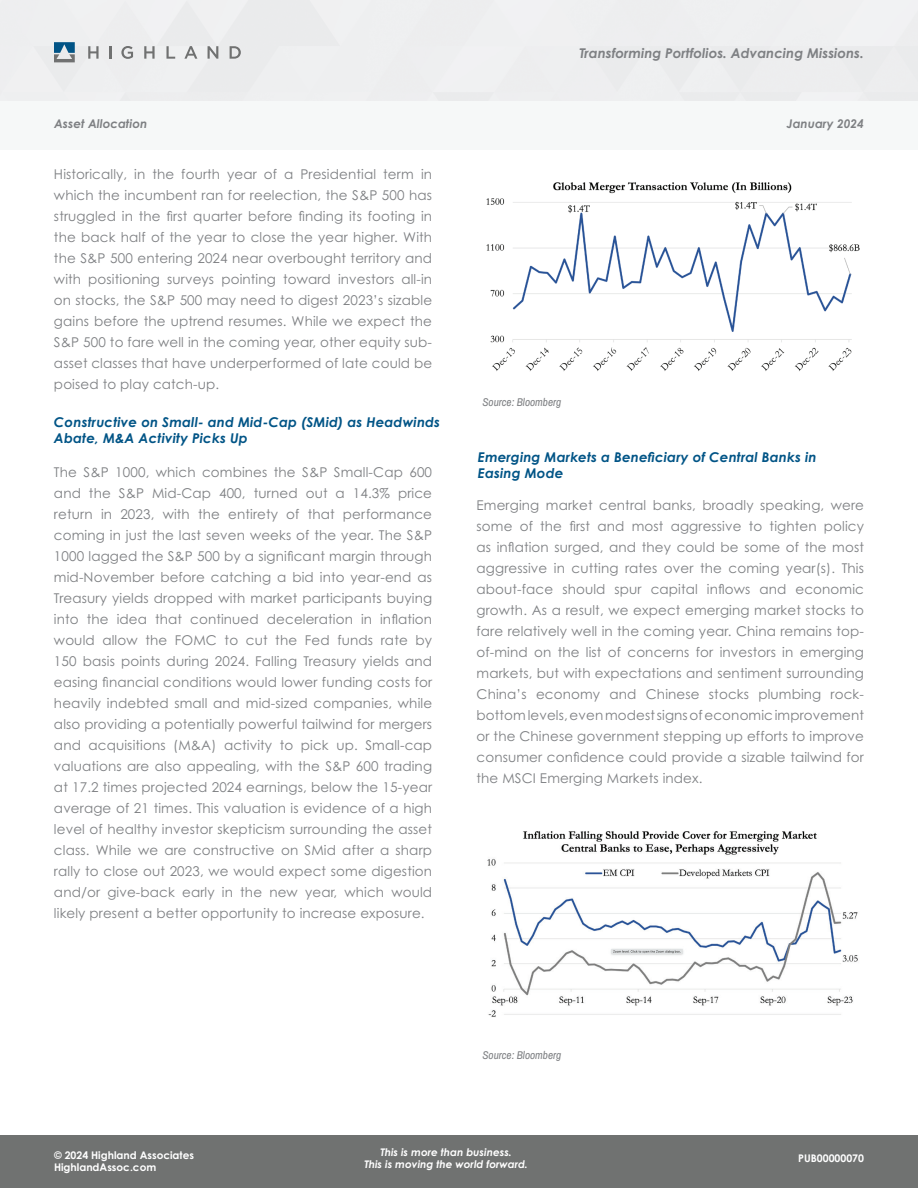
<style>
.page{position:relative;width:918px;height:1188px;background:#fff}
.page>*{position:absolute;margin:0;border:0;box-sizing:border-box;transform-origin:0 0}
.t1{font:13.5px/21px "Century Gothic Std";letter-spacing:.01em;color:#7e8083;text-align:justify}
.t2{font:italic 700 13.5px/16.2px "Century Gothic Std";letter-spacing:.01em;color:#015486}
.t3{font:italic 700 13.5px "Century Gothic Std";color:#7e8083}
.t4{font:italic 700 12px "Century Gothic Std";color:#7e8083}
.t5{font:italic 11.25px "Archivo Narrow";color:#7e8083}
.t6{font:italic 700 10.5px/12.6px "Century Gothic Std";color:#fff;text-align:center}
.t7{font:700 10.5px/12.6px "Century Gothic Std";color:#fff}
.t8{font:700 10.5px "Century Gothic";color:#fff}
</style>
<div class="page">
<div style="left:0;top:1135px;width:918px;height:53px;background:#707271"></div>
<svg style="left:54px;top:42px;width:21px;height:20px"></svg>
<svg style="left:88px;top:46px;width:11px;height:13px"></svg>
<svg style="left:110px;top:46px;width:2px;height:13px"></svg>
<svg style="left:121px;top:46px;width:12px;height:13px"></svg>
<svg style="left:144px;top:46px;width:11px;height:13px"></svg>
<svg style="left:166px;top:46px;width:9px;height:13px"></svg>
<svg style="left:184px;top:46px;width:13px;height:13px"></svg>
<svg style="left:208px;top:46px;width:10px;height:13px"></svg>
<svg style="left:230px;top:46px;width:11px;height:13px"></svg>
<div style="left:0;top:102px;width:918px;height:48px;background:#f6f8f8"></div>
<img style="left:486px;top:182px;width:374px;height:189px">
<img style="left:487px;top:831px;width:371px;height:186px">
<p class="t4" style="left:54px;top:116px;width:95px">Asset Allocation</p>
<p class="t1" style="left:54px;top:163px;width:380px">Historically, in the fourth year of a Presidential term in which the incumbent ran for reelection, the S&amp;P 500 has struggled in the first quarter before finding its footing in the back half of the year to close the year higher. With the S&amp;P 500 entering 2024 near overbought territory and with positioning surveys pointing toward investors all-in on stocks, the S&amp;P 500 may need to digest 2023’s sizable gains before the uptrend resumes. While we expect the S&amp;P 500 to fare well in the coming year, other equity sub&shy;asset classes that have underperformed of late could be poised to play catch-up.</p>
<p class="t2" style="left:54px;top:414px;width:388px">Constructive on Small- and Mid-Cap (SMid) as Headwinds<br>Abate, M&amp;A Activity Picks Up</p>
<p class="t1" style="left:54px;top:461px;width:380px">The S&amp;P 1000, which combines the S&amp;P Small-Cap 600 and the S&amp;P Mid-Cap 400, turned out a 14.3% price return in 2023, with the entirety of that performance coming in just the last seven weeks of the year. The S&amp;P 1000 lagged the S&amp;P 500 by a significant margin through mid-November before catching a bid into year-end as Treasury yields dropped with market participants buying into the idea that continued deceleration in inflation would allow the FOMC to cut the Fed funds rate by 150 basis points during 2024. Falling Treasury yields and easing financial conditions would lower funding costs for heavily indebted small and mid-sized companies, while also providing a potentially powerful tailwind for mergers and acquisitions (M&amp;A) activity to pick up. Small-cap valuations are also appealing, with the S&amp;P 600 trading at 17.2 times projected 2024 earnings, below the 15-year average of 21 times. This valuation is evidence of a high level of healthy investor skepticism surrounding the asset class. While we are constructive on SMid after a sharp rally to close out 2023, we would expect some digestion and/or give-back early in the new year, which would likely present a better opportunity to increase exposure.</p>
<p class="t3" style="left:579px;top:44px;width:286px">Transforming Portfolios. Advancing Missions.</p>
<p class="t5" style="left:482px;top:394px;width:80px">Source: Bloomberg</p>
<p class="t4" style="left:787px;top:116px;width:79px">January 2024</p>
<p class="t2" style="left:478px;top:449px;width:340px">Emerging Markets a Beneficiary of Central Banks in<br>Easing Mode</p>
<p class="t1" style="left:477px;top:494px;width:389px">Emerging market central banks, broadly speaking, were some of the first and most aggressive to tighten policy as inflation surged, and they could be some of the most aggressive in cutting rates over the coming year(s). This about-face should spur capital inflows and economic growth. As a result, we expect emerging market stocks to fare relatively well in the coming year. China remains top&shy;of-mind on the list of concerns for investors in emerging markets, but with expectations and sentiment surrounding China’s economy and Chinese stocks plumbing rock&shy;bottom levels, even modest signs of economic improvement or the Chinese government stepping up efforts to improve consumer confidence could provide a sizable tailwind for the MSCI Emerging Markets index.</p>
<p class="t5" style="left:482px;top:1048px;width:80px">Source: Bloomberg</p>
<p class="t6" style="left:364px;top:1146px;width:165px">This is more than business.<br>This is moving the world forward.</p>
<p class="t7" style="left:54px;top:1149px;width:142px">© 2024 Highland Associates<br>HighlandAssoc.com</p>
<p class="t8" style="left:798px;top:1150px;width:67px">PUB00000070</p>
</div>
